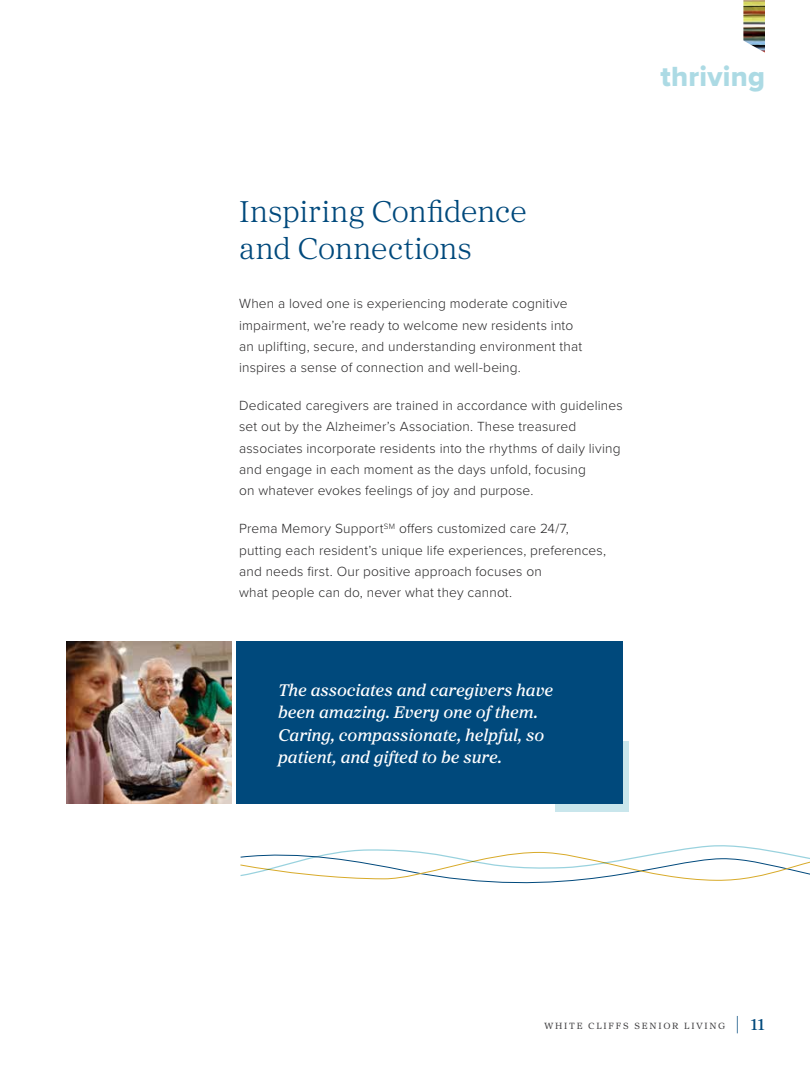
<style>
.page{position:relative;width:810px;height:1080px;background:#fff}
.page>*{position:absolute;margin:0;border:0;box-sizing:border-box;transform-origin:0 0}
.t1{font:300 31.25px/37.5px "Proxima Sera";letter-spacing:-.005em;color:#00497c}
.t2{font:28.75px "Proxima Nova Extrabld";letter-spacing:.01em;color:#99d2de}
.t3{font:italic 500 17.5px/22.5px "Proxima Sera";letter-spacing:-.005em;color:#fff}
.t4{font:300 13.75px/21.2px "Proxima Nova";letter-spacing:.01em;color:#292829}
.t5{font:9.38px "Proxima Sera";letter-spacing:.19em;color:#414042}
.s1{font-weight:300;font-size:22.12px;color:#00497c}
.s2{font-weight:500;font-size:16.25px;color:#00497c}
</style>
<div class="page">
<img style="left:743px;top:0;width:22px;height:53px">
<svg style="left:240px;top:845px;width:570px;height:39px"></svg>
<div style="left:555px;top:741px;width:74px;height:70px;background:#c9e6ec"></div>
<div style="left:236px;top:641px;width:386px;height:163px;background:#00497c"></div>
<img style="left:66px;top:641px;width:166px;height:163px">
<h2 class="t2" style="left:660px;top:55px;width:106px">thriving</h2>
<h1 class="t1" style="left:239px;top:191px;width:289px">Inspiring Confidence and Connections</h1>
<p class="t4" style="left:239px;top:292px;width:344px">When a loved one is experiencing moderate cognitive impairment, we’re ready to welcome new residents into an uplifting, secure, and understanding environment that inspires a sense of connection and well-being.</p>
<p class="t4" style="left:239px;top:394px;width:385px">Dedicated caregivers are trained in accordance with guidelines set out by the Alzheimer’s Association. These treasured associates incorporate residents into the rhythms of daily living and engage in each moment as the days unfold, focusing<br>on whatever evokes feelings of joy and purpose.</p>
<p class="t4" style="left:239px;top:517px;width:368px">Prema Memory Support<sup>SM</sup> offers customized care 24/7, putting each resident’s unique life experiences, preferences, and needs first. Our positive approach focuses on<br>what people can do, never what they cannot.</p>
<p class="t3" style="left:278px;top:678px;width:277px">The associates and caregivers have been amazing. Every one of them.<br>Caring, compassionate, helpful, so patient, and gifted to be sure.</p>
<p class="t5" style="left:544px;top:1018px;width:222px">WHITE CLIFFS SENIOR LIVING <span class="s1">|</span> <span class="s2">11</span></p>
</div>
